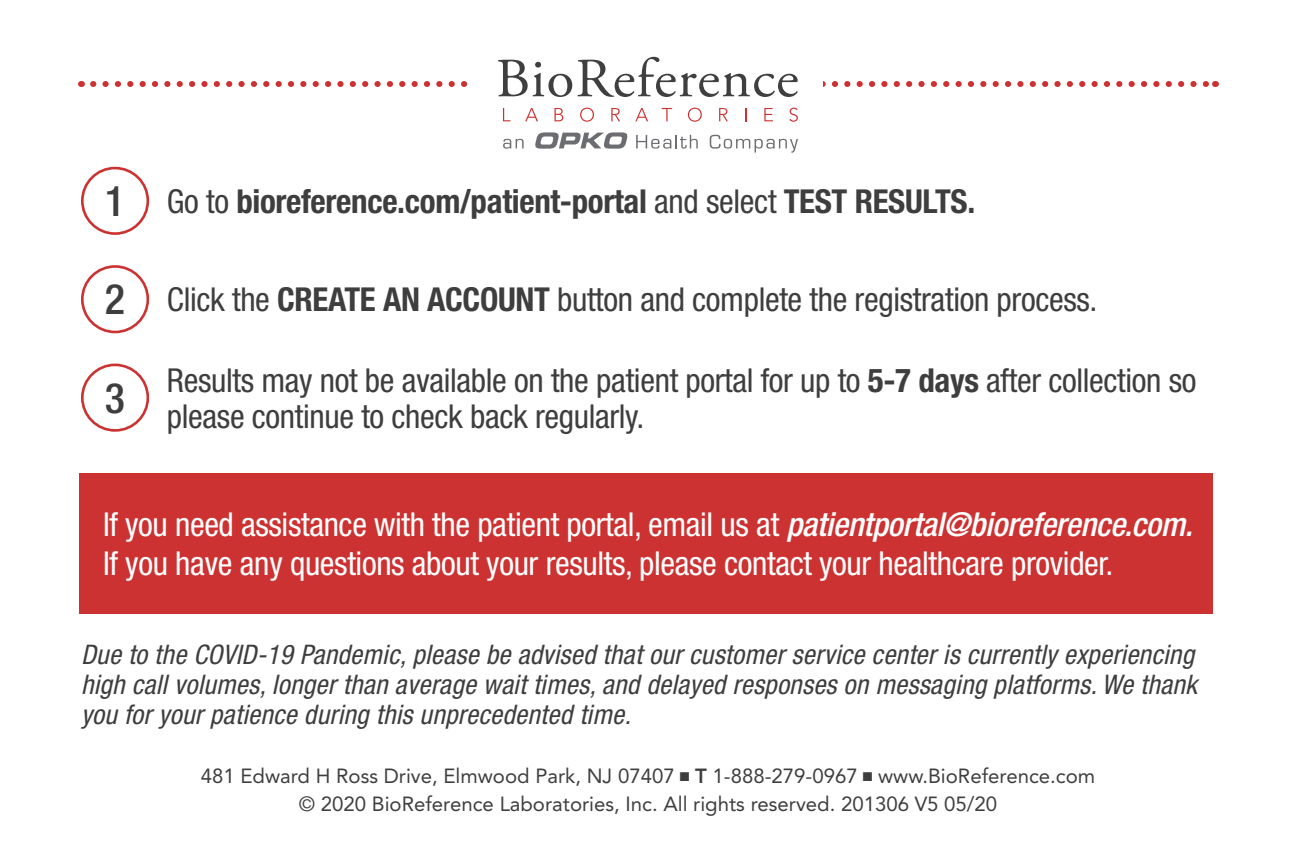
<style>
.page{position:relative;width:1296px;height:864px;background:#fff}
.page>*{position:absolute;margin:0;border:0;box-sizing:border-box;transform-origin:0 0}
.Numbers{font:500 condensed 42px "Helvetica Neue LT Std";color:#3e3e3f}
.Copy{font:condensed 33px/36px "Helvetica Neue LT Std";letter-spacing:-.01em;color:#3e3e3f}
.Copy-2{font:condensed 33px/39px "Helvetica Neue LT Std";letter-spacing:-.01em;color:#fff}
.Copy-3{font:700 condensed 33px "Helvetica Neue LT Std";letter-spacing:-.01em;color:#3e3e3f}
.Note{font:italic condensed 27px/30px "Helvetica Neue LT Std";letter-spacing:.01em;color:#3e3e3f;text-align:justify}
.t1{font:20.4px "Avenir LT Std";color:#3e3e3f}
.s1{font-weight:400}
.s2{font-weight:700}
.s3{font-weight:500;font-style:italic}
.s4{font-weight:800}
</style>
<div class="page">
<div style="left:81px;top:167px;width:68px;height:68px;border:3px solid #cb3231;border-radius:50%"></div>
<div style="left:81px;top:265px;width:68px;height:68px;border:3px solid #cb3231;border-radius:50%"></div>
<div style="left:81px;top:364px;width:68px;height:68px;border:3px solid #cb3231;border-radius:50%"></div>
<svg style="left:503px;top:139px;width:21px;height:10px"></svg>
<svg style="left:535px;top:132px;width:93px;height:17px"></svg>
<svg style="left:636px;top:135px;width:62px;height:14px"></svg>
<svg style="left:710px;top:135px;width:11px;height:14px"></svg>
<svg style="left:724px;top:139px;width:8px;height:10px"></svg>
<svg style="left:736px;top:139px;width:62px;height:14px"></svg>
<svg style="left:93px;top:57px;width:1116px;height:40px"></svg>
<svg style="left:503px;top:108px;width:7px;height:13px"></svg>
<svg style="left:525px;top:108px;width:13px;height:13px"></svg>
<svg style="left:554px;top:108px;width:9px;height:13px"></svg>
<svg style="left:580px;top:108px;width:14px;height:14px"></svg>
<svg style="left:611px;top:108px;width:9px;height:13px"></svg>
<svg style="left:635px;top:108px;width:13px;height:13px"></svg>
<svg style="left:662px;top:108px;width:10px;height:13px"></svg>
<svg style="left:688px;top:108px;width:14px;height:14px"></svg>
<svg style="left:719px;top:108px;width:9px;height:13px"></svg>
<svg style="left:745px;top:108px;width:1px;height:13px"></svg>
<svg style="left:764px;top:108px;width:9px;height:13px"></svg>
<svg style="left:789px;top:108px;width:9px;height:14px"></svg>
<div style="left:80px;top:474px;width:1134px;height:140px;background:#cd3232"></div>
<p class="Numbers" style="left:105px;top:176px;width:22px">1</p>
<p class="Copy-3" style="left:167px;top:181px;width:810px"><span class="s1">Go to</span> bioreference.com/patient-portal <span class="s1">and select</span> TEST RESULTS.</p>
<p class="Numbers" style="left:105px;top:274px;width:22px">2</p>
<p class="Numbers" style="left:105px;top:373px;width:22px">3</p>
<p class="Copy" style="left:167px;top:281px;width:932px">Click the <span class="s2">CREATE AN ACCOUNT</span> button and complete the registration process.</p>
<p class="Copy" style="left:167px;top:363px;width:1031px">Results may not be available on the patient portal for up to <span class="s2">5-7 days</span> after collection so please continue to check back regularly.</p>
<p class="Copy-2" style="left:103px;top:505px;width:1091px">If you need assistance with the patient portal, email us at <span class="s3">patientportal@bioreference.com.<br></span>If you have any questions about your results, please contact your healthcare provider.</p>
<p class="Note" style="left:81px;top:640px;width:1118px">Due to the COVID-19 Pandemic, please be advised that our customer service center is currently experiencing high call volumes, longer than average wait times, and delayed responses on messaging platforms. We thank you for your patience during this unprecedented time.</p>
<p class="t1" style="left:201px;top:764px;width:896px">481 Edward H Ross Drive, Elmwood Park, NJ 07407 ■ <span class="s4">T</span> 1-888-279-0967 ■ www.BioReference.com</p>
<p class="t1" style="left:299px;top:792px;width:700px">© 2020 BioReference Laboratories, Inc. All rights reserved. 201306 V5 05/20</p>
</div>
